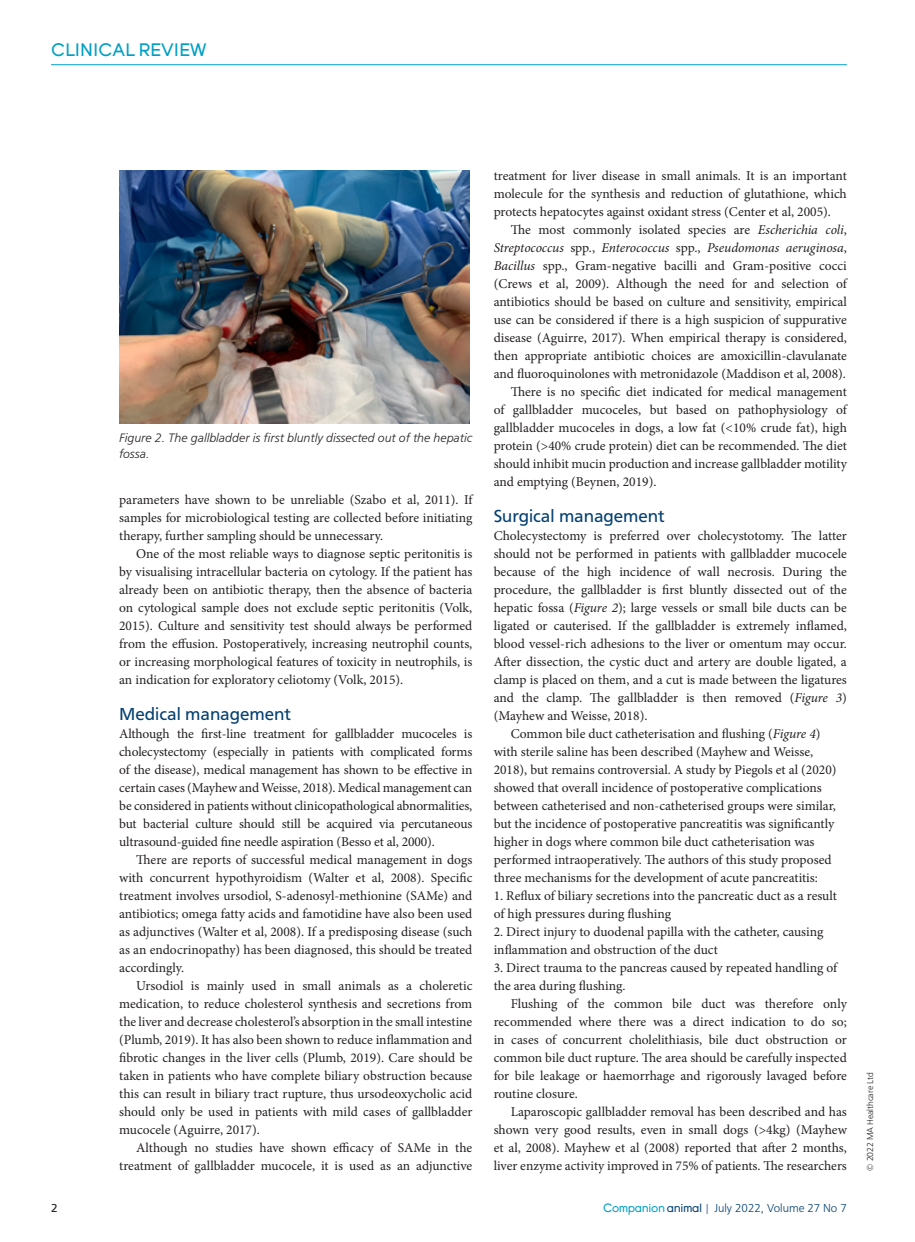
<style>
.page{position:relative;width:915px;height:1242px;background:#fff}
.page>*{position:absolute;margin:0;border:0;box-sizing:border-box;transform-origin:0 0}
.head_A{font:18px "Frutus T";color:#044072}
.t1{font:18px "Young";color:#00a0c4}
.body_text{font:13.5px/18px "Minion Pro";color:#231f20;text-align:justify}
.body_no_indent{font:13.5px/18px "Minion Pro";letter-spacing:-.005em;color:#231f20;text-align:justify}
.t2{font:italic 300 12.75px/15.3px "Frutus T";color:#231f20}
.t3{font:300 12px "Frutus T";color:#044072}
.t4{font:12px "Frutus T";color:#231f20}
.t5{font:300 9px "Frutus T";letter-spacing:-.01em;color:#231f20}
.s1{font-style:italic}
.s2{font-family:"Young";font-weight:400;color:#00a0c4}
.s3{font-family:"Young";font-weight:400}
.s4{font-weight:400;color:#7185aa}
</style>
<div class="page">
<hr style="left:51px;top:64px;width:795px;height:1px;background:#00a0c4">
<img style="left:119px;top:170px;width:351px;height:254px">
<h1 class="t1" style="left:51px;top:40px;width:157px">Clinical review</h1>
<p class="t2" style="left:119px;top:430px;width:354px">Figure 2. The gallbladder is first bluntly dissected out of the hepatic fossa.</p>
<p class="body_text" style="left:119px;top:491px;width:354px">parameters have shown to be unreliable (Szabo et al, 2011). If samples for microbiological testing are collected before initiating therapy, further sampling should be unnecessary.</p>
<p class="body_text" style="left:119px;top:545px;width:354px;text-indent:17px">One of the most reliable ways to diagnose septic peritonitis is by visualising intracellular bacteria on cytology. If the patient has already been on antibiotic therapy, then the absence of bacteria on cytological sample does not exclude septic peritonitis (Volk, 2015). Culture and sensitivity test should always be performed from the effusion. Postoperatively, increasing neutrophil counts, or increasing morphological features of toxicity in neutrophils, is an indication for exploratory celiotomy (Volk, 2015).</p>
<p class="head_A" style="left:119px;top:704px;width:173px">Medical management</p>
<p class="body_no_indent" style="left:119px;top:725px;width:354px">Although the first-line treatment for gallbladder mucoceles is cholecystectomy (especially in patients with complicated forms of the disease), medical management has shown to be effective in certain cases (Mayhew and Weisse, 2018). Medical management can be considered in patients without clinicopathological abnormalities, but bacterial culture should still be acquired via percutaneous ultrasound-guided fine needle aspiration (Besso et al, 2000).</p>
<p class="body_text" style="left:119px;top:851px;width:354px;text-indent:17px">There are reports of successful medical management in dogs with concurrent hypothyroidism (Walter et al, 2008). Specific treatment involves ursodiol, S-adenosyl-methionine (SAMe) and antibiotics; omega fatty acids and famotidine have also been used as adjunctives (Walter et al, 2008). If a predisposing disease (such as an endocrinopathy) has been diagnosed, this should be treated accordingly.</p>
<p class="body_text" style="left:119px;top:977px;width:354px;text-indent:17px">Ursodiol is mainly used in small animals as a choleretic medication, to reduce cholesterol synthesis and secretions from the liver and decrease cholesterol’s absorption in the small intestine (Plumb, 2019). It has also been shown to reduce inflammation and fibrotic changes in the liver cells (Plumb, 2019). Care should be taken in patients who have complete biliary obstruction because this can result in biliary tract rupture, thus ursodeoxycholic acid should only be used in patients with mild cases of gallbladder mucocele (Aguirre, 2017).</p>
<p class="body_text" style="left:119px;top:1139px;width:354px;text-align:right">Although no studies have shown efficacy of SAMe in the treatment of gallbladder mucocele, it is used as an adjunctive</p>
<p class="body_text" style="left:493px;top:167px;width:354px">treatment for liver disease in small animals. It is an important molecule for the synthesis and reduction of glutathione, which protects hepatocytes against oxidant stress (Center et al, 2005).</p>
<p class="body_text" style="left:493px;top:221px;width:354px;text-indent:17px">The most commonly isolated species are <span class="s1">Escherichia coli</span>, <span class="s1">Streptococcus</span> spp., <span class="s1">Enterococcus</span> spp., <span class="s1">Pseudomonas aeruginosa</span>, <span class="s1">Bacillus</span> spp., Gram-negative bacilli and Gram-positive cocci (Crews et al, 2009). Although the need for and selection of antibiotics should be based on culture and sensitivity, empirical use can be considered if there is a high suspicion of suppurative disease (Aguirre, 2017). When empirical therapy is considered, then appropriate antibiotic choices are amoxicillin-clavulanate and fluoroquinolones with metronidazole (Maddison et al, 2008).</p>
<p class="body_text" style="left:493px;top:383px;width:354px;text-indent:17px">There is no specific diet indicated for medical management of gallbladder mucoceles, but based on pathophysiology of gallbladder mucoceles in dogs, a low fat (&lt;10% crude fat), high protein (&gt;40% crude protein) diet can be recommended. The diet should inhibit mucin production and increase gallbladder motility and emptying (Beynen, 2019).</p>
<p class="head_A" style="left:493px;top:506px;width:172px">Surgical management</p>
<p class="body_no_indent" style="left:493px;top:527px;width:354px">Cholecystectomy is preferred over cholecystotomy. The latter should not be performed in patients with gallbladder mucocele because of the high incidence of wall necrosis. During the procedure, the gallbladder is first bluntly dissected out of the hepatic fossa (<span class="s1">Figure 2</span>); large vessels or small bile ducts can be ligated or cauterised. If the gallbladder is extremely inflamed, blood vessel-rich adhesions to the liver or omentum may occur.<br>After dissection, the cystic duct and artery are double ligated, a clamp is placed on them, and a cut is made between the ligatures and the clamp. The gallbladder is then removed (<span class="s1">Figure 3</span>) (Mayhew and Weisse, 2018).</p>
<p class="body_text" style="left:493px;top:725px;width:344px;text-align:left;text-indent:17px">Common bile duct catheterisation and flushing (<span class="s1">Figure 4</span>) with sterile saline has been described (Mayhew and Weisse, 2018), but remains controversial. A study by Piegols et al (2020) showed that overall incidence of postoperative complications between catheterised and non-catheterised groups were similar, but the incidence of postoperative pancreatitis was significantly higher in dogs where common bile duct catheterisation was performed intraoperatively. The authors of this study proposed three mechanisms for the development of acute pancreatitis:</p>
<p class="body_text" style="left:493px;top:887px;width:344px">1. Reflux of biliary secretions into the pancreatic duct as a result of high pressures during flushing</p>
<p class="body_text" style="left:493px;top:923px;width:331px">2. Direct injury to duodenal papilla with the catheter, causing inflammation and obstruction of the duct</p>
<p class="body_text" style="left:493px;top:959px;width:345px">3. Direct trauma to the pancreas caused by repeated handling of the area during flushing.</p>
<p class="body_text" style="left:493px;top:995px;width:354px;text-indent:17px">Flushing of the common bile duct was therefore only recommended where there was a direct indication to do so; in cases of concurrent cholelithiasis, bile duct obstruction or common bile duct rupture. The area should be carefully inspected for bile leakage or haemorrhage and rigorously lavaged before routine closure.</p>
<p class="body_text" style="left:493px;top:1103px;width:354px;text-indent:17px">Laparoscopic gallbladder removal has been described and has shown very good results, even in small dogs (&gt;4kg) (Mayhew et al, 2008). Mayhew et al (2008) reported that after 2 months, liver enzyme activity improved in 75% of patients. The researchers</p>
<p class="t4" style="left:51px;top:1200px;width:8px">2</p>
<p class="t3" style="left:603px;top:1200px;width:245px"><span class="s2">Companion</span> <span class="s3">animal</span> <span class="s4">|</span> July 2022, Volume 27 No 7</p>
<p class="t5" style="left:864px;top:1170px;width:100px;rotate:-90deg">© 2022 MA Healthcare Ltd</p>
</div>
